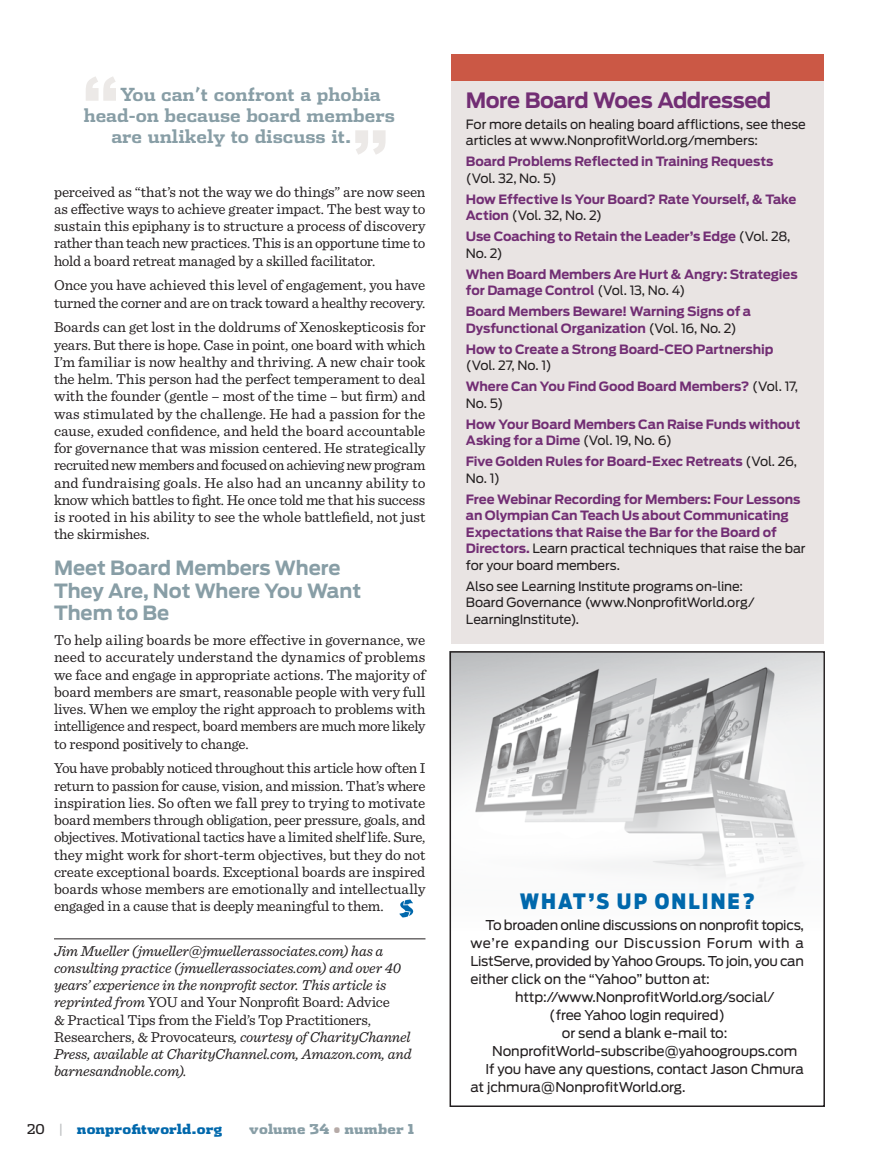
<style>
.page{position:relative;width:878px;height:1161px;background:#fff}
.page>*{position:absolute;margin:0;border:0;box-sizing:border-box;transform-origin:0 0}
.t1{font:700 72px "Antenna";color:#ece9e7}
.t2{font:700 21px "Antenna";letter-spacing:-.025em;color:#722e74}
.t3{font:900 21px "Antenna Cond";letter-spacing:.1em;color:#0068ac}
.t4{font:700 19.5px/22.5px "Antenna";color:#889ea6}
.t5{font:700 18px "Dispatch";color:#889ea6}
.t6{font:15px/17.2px "Sentinel";letter-spacing:-.015em;color:#231f20;text-align:justify}
.t7{font:italic 15px/17.2px "Sentinel";letter-spacing:-.015em;color:#231f20}
.t8{font:13.5px "Antenna";letter-spacing:-.01em;color:#231f20}
.t9{font:13.5px "Antenna";letter-spacing:.04em;color:#231f20}
.t10{font:900 13.5px "Dispatch";letter-spacing:.01em;color:#0068ac}
.t11{font:900 13.5px "Dispatch";letter-spacing:.015em;color:#889ea6}
.t12{font:700 12.75px/16.5px "Antenna";letter-spacing:-.01em;color:#722e74}
.t13{font:12.75px/16.5px "Antenna";letter-spacing:-.01em;color:#231f20}
.s1{font-style:normal}
.s2{font-weight:400;color:#231f20}
.s3{font-weight:400;color:#bcbec0}
.s4{color:#b6aaa7}
</style>
<div class="page">
<hr style="left:54px;top:938px;width:371px;height:1px;background:#231f20">
<svg style="left:399px;top:899px;width:14px;height:18px"></svg>
<img style="left:452px;top:654px;width:369px;height:238px">
<div style="left:449px;top:651px;width:375px;height:456px;border:2px solid #231f20"></div>
<div style="left:451px;top:67px;width:373px;height:577px;background:#e9e4e3"></div>
<div style="left:451px;top:54px;width:373px;height:26px;background:#cb5845"></div>
<h1 class="t1" style="left:82px;top:61px;width:40px">“</h1>
<p class="t5" style="left:120px;top:82px;width:262px">You can’t confront a phobia</p>
<p class="t5" style="left:84px;top:103px;width:312px">head-on because board members</p>
<p class="t5" style="left:111px;top:124px;width:241px">are unlikely to discuss it.</p>
<h1 class="t1" style="left:351px;top:115px;width:40px">”</h1>
<p class="t6" style="left:54px;top:182px;width:373px">perceived as “that’s not the way we do things” are now seen as effective ways to achieve greater impact. The best way to sustain this epiphany is to structure a process of discovery rather than teach new practices. This is an opportune time to hold a board retreat managed by a skilled facilitator.</p>
<p class="t6" style="left:54px;top:276px;width:373px">Once you have achieved this level of engagement, you have turned the corner and are on track toward a healthy recovery.</p>
<p class="t6" style="left:54px;top:318px;width:373px">Boards can get lost in the doldrums of Xenoskepticosis for years. But there is hope. Case in point, one board with which I’m familiar is now healthy and thriving. A new chair took the helm. This person had the perfect temperament to deal with the founder (gentle – most of the time – but firm) and was stimulated by the challenge. He had a passion for the cause, exuded confidence, and held the board accountable for governance that was mission centered. He strategically recruited new members and focused on achieving new program and fundraising goals. He also had an uncanny ability to know which battles to fight. He once told me that his success is rooted in his ability to see the whole battlefield, not just the skirmishes.</p>
<h3 class="t4" style="left:54px;top:557px;width:308px">Meet Board Members Where<br>They Are, Not Where You Want<br>Them to Be</h3>
<p class="t6" style="left:54px;top:631px;width:373px">To help ailing boards be more effective in governance, we need to accurately understand the dynamics of problems we face and engage in appropriate actions. The majority of board members are smart, reasonable people with very full lives. When we employ the right approach to problems with intelligence and respect, board members are much more likely to respond positively to change.</p>
<p class="t6" style="left:54px;top:759px;width:373px">You have probably noticed throughout this article how often I return to passion for cause, vision, and mission. That’s where inspiration lies. So often we fall prey to trying to motivate board members through obligation, peer pressure, goals, and objectives. Motivational tactics have a limited shelf life. Sure, they might work for short-term objectives, but they do not create exceptional boards. Exceptional boards are inspired boards whose members are emotionally and intellectually engaged in a cause that is deeply meaningful to them.</p>
<p class="t7" style="left:54px;top:941px;width:359px">Jim Mueller (jmueller@jmuellerassociates.com) has a consulting practice (jmuellerassociates.com) and over 40 years’ experience in the nonprofit sector. This article is reprinted from <span class="s1">YOU and Your Nonprofit Board: Advice<br>&amp; Practical Tips from the Field’s Top Practitioners, Researchers, &amp; Provocateurs</span>, courtesy of CharityChannel Press, available at CharityChannel.com, Amazon.com, and barnesandnoble.com).</p>
<p class="t10" style="left:27px;top:1119px;width:197px"><span class="s2">20</span> <span class="s3">|</span> nonprofitworld.org</p>
<p class="t11" style="left:249px;top:1119px;width:166px">volume 34 <span class="s4">•</span> number 1</p>
<h2 class="t2" style="left:466px;top:88px;width:307px">More Board Woes Addressed</h2>
<p class="t13" style="left:466px;top:116px;width:341px">For more details on healing board afflictions, see these articles at www.NonprofitWorld.org/members:</p>
<p class="t12" style="left:466px;top:153px;width:309px">Board Problems Reflected in Training Requests</p>
<p class="t13" style="left:466px;top:170px;width:92px">(Vol. 32, No. 5)</p>
<p class="t12" style="left:466px;top:191px;width:332px">How Effective Is Your Board? Rate Yourself, &amp; Take<br>Action <span class="s2">(Vol. 32, No. 2)</span></p>
<p class="t12" style="left:466px;top:228px;width:326px">Use Coaching to Retain the Leader’s Edge <span class="s2">(Vol. 28,<br>No. 2)</span></p>
<p class="t12" style="left:466px;top:266px;width:333px">When Board Members Are Hurt &amp; Angry: Strategies for Damage Control <span class="s2">(Vol. 13, No. 4)</span></p>
<p class="t12" style="left:466px;top:303px;width:287px">Board Members Beware! Warning Signs of a<br>Dysfunctional Organization <span class="s2">(Vol. 16, No. 2)</span></p>
<p class="t12" style="left:466px;top:341px;width:209px">How to Create a Strong Board-CEO</p>
<p class="t12" style="left:695px;top:341px;width:79px">Partnership</p>
<p class="t12" style="left:466px;top:355px;width:334px;line-height:21px"><span class="s2">(Vol. 27, No. 1)<br></span>Where Can You Find Good Board Members? <span class="s2">(Vol. 17,</span></p>
<p class="t13" style="left:466px;top:395px;width:39px">No. 5)</p>
<p class="t12" style="left:466px;top:416px;width:336px">How Your Board Members Can Raise Funds without<br>Asking for a Dime <span class="s2">(Vol. 19, No. 6)</span></p>
<p class="t12" style="left:466px;top:453px;width:332px">Five Golden Rules for Board-Exec Retreats <span class="s2">(Vol. 26,<br>No. 1)</span></p>
<p class="t12" style="left:466px;top:491px;width:341px">Free Webinar Recording for Members: Four Lessons an Olympian Can Teach Us about Communicating Expectations that Raise the Bar for the Board of Directors. <span class="s2">Learn practical techniques that raise the bar for your board members.</span></p>
<p class="t13" style="left:466px;top:578px;width:290px">Also see Learning Institute programs on-line:<br>Board Governance (www.NonprofitWorld.org/<br>LearningInstitute).</p>
<h2 class="t3" style="left:519px;top:889px;width:236px">WHAT’S UP ONLINE?</h2>
<p class="t8" style="left:485px;top:917px;width:320px">To broaden online discussions on nonprofit topics,</p>
<p class="t9" style="left:470px;top:935px;width:335px">we’re expanding our Discussion Forum with a</p>
<p class="t8" style="left:470px;top:953px;width:335px">ListServe, provided by Yahoo Groups. To join, you can</p>
<p class="t8" style="left:470px;top:971px;width:241px">either click on the “Yahoo” button at:</p>
<p class="t8" style="left:515px;top:989px;width:261px">http://www.NonprofitWorld.org/social/</p>
<p class="t8" style="left:549px;top:1007px;width:177px">(free Yahoo login required)</p>
<p class="t8" style="left:562px;top:1025px;width:167px">or send a blank e-mail to:</p>
<p class="t8" style="left:492px;top:1043px;width:306px">NonprofitWorld-subscribe@yahoogroups.com</p>
<p class="t8" style="left:485px;top:1061px;width:320px">If you have any questions, contact Jason Chmura</p>
<p class="t8" style="left:470px;top:1079px;width:216px">at jchmura@NonprofitWorld.org.</p>
</div>
